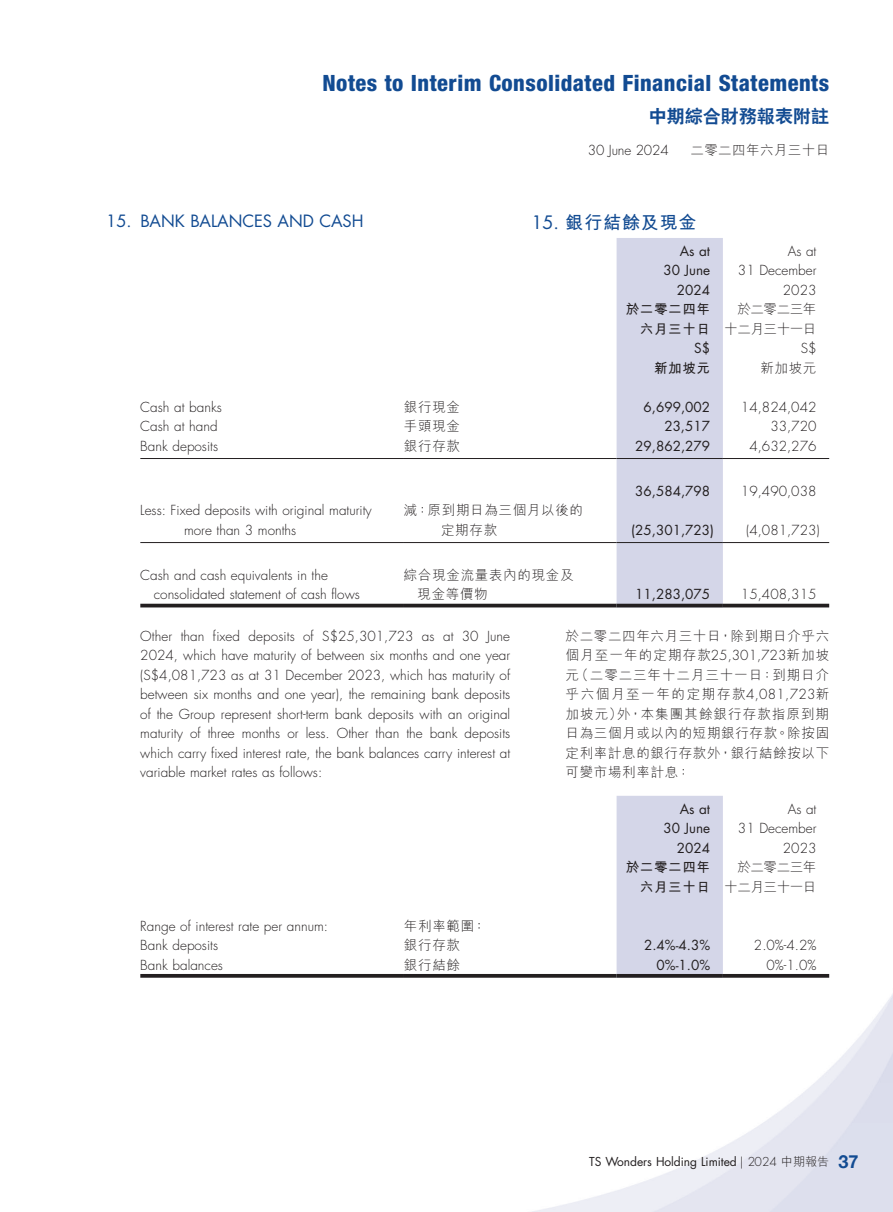
<style>
.page{position:relative;width:893px;height:1212px;background:#fff}
.page>*{position:absolute;margin:0;border:0;box-sizing:border-box;transform-origin:0 0}
.t1{font:800 condensed 22.5px "Helvetica Neue LT Std";letter-spacing:.02em;color:#124b92}
.t2{font:800 18px "C Hei 2 HK";letter-spacing:.005em;color:#124b92}
.t3{font:700 18px "M Hei HK";letter-spacing:.045em;color:#124b92}
.t4{font:700 18px "Helvetica Neue";color:#124b92}
.t5{font:16.5px "Futura Std";letter-spacing:-.005em;color:#124b92}
.t6{font:300 13.5px/19.5px "Futura Std";color:#231f20;text-align:right}
.t7{font:300 13.5px/19.5px "M Hei HK";letter-spacing:.05em;color:#231f20}
.t8{font:13.5px/19.5px "Futura Std";color:#231f20;text-align:right}
.t9{font:700 13.5px/19.5px "M Hei HK";letter-spacing:.05em;color:#231f20;text-align:right}
.t10{font:300 13.5px/19.5px "M Hei HK";letter-spacing:-.03em;color:#231f20;text-align:right}
.t11{font:300 13.5px "M Hei HK";letter-spacing:.03em;color:#231f20}
.t12{font:12px "Futura Std";letter-spacing:-.005em;color:#231f20}
.s1{font-family:"Futura Std";font-weight:400}
.s2{font-family:"Futura Std"}
.s3{font-weight:300}
.s4{font-family:"M Hei HK";font-weight:300}
</style>
<div class="page">
<div style="left:617px;top:238px;width:106px;height:366px;background:#d4d6e8"></div>
<hr style="left:140px;top:458px;width:264px;height:1px;background:#231f20">
<hr style="left:404px;top:458px;width:213px;height:1px;background:#231f20">
<hr style="left:617px;top:458px;width:106px;height:1px;background:#231f20">
<hr style="left:723px;top:458px;width:106px;height:1px;background:#231f20">
<hr style="left:140px;top:542px;width:264px;height:1px;background:#231f20">
<hr style="left:404px;top:542px;width:213px;height:1px;background:#231f20">
<hr style="left:617px;top:542px;width:106px;height:1px;background:#231f20">
<hr style="left:723px;top:542px;width:106px;height:1px;background:#231f20">
<hr style="left:140px;top:604px;width:264px;height:3px;background:#231f20">
<hr style="left:404px;top:604px;width:213px;height:3px;background:#231f20">
<hr style="left:617px;top:604px;width:106px;height:3px;background:#231f20">
<hr style="left:723px;top:604px;width:106px;height:3px;background:#231f20">
<div style="left:617px;top:796px;width:106px;height:178px;background:#d4d6e8"></div>
<svg style="left:140px;top:974px;width:264px;height:4px"></svg>
<svg style="left:404px;top:974px;width:213px;height:4px"></svg>
<svg style="left:617px;top:974px;width:106px;height:4px"></svg>
<svg style="left:723px;top:974px;width:106px;height:4px"></svg>
<h1 class="t1" style="left:322px;top:69px;width:508px">Notes to Interim Consolidated Financial Statements</h1>
<h2 class="t2" style="left:649px;top:107px;width:182px">中期綜合財務報表附註</h2>
<p class="t6" style="left:588px;top:140px;width:82px">30 June 2024</p>
<p class="t11" style="left:690px;top:143px;width:140px">二零二四年六月三十日</p>
<p class="t5" style="left:106px;top:211px;width:259px">15. BANK BALANCES AND CASH</p>
<h2 class="t3" style="left:531px;top:209px;width:166px"><span class="s1">15.</span> 銀行結餘及現金</h2>
<p class="t8" style="left:664px;top:241px;width:48px">As at<br>30 June<br>2024</p>
<p class="t6" style="left:738px;top:241px;width:80px">As at<br>31 December<br>2023</p>
<p class="t9" style="left:626px;top:298px;width:86px">於二零二四年六月三十日</p>
<p class="t10" style="left:724px;top:299px;width:94px">於二零二三年十二月三十一日</p>
<p class="t8" style="left:694px;top:339px;width:17px">S$</p>
<p class="t6" style="left:801px;top:339px;width:17px">S$</p>
<p class="t9" style="left:654px;top:357px;width:58px">新加坡元</p>
<p class="t7" style="left:760px;top:358px;width:58px">新加坡元</p>
<p class="t6" style="left:140px;top:397px;width:83px">Cash at banks</p>
<p class="t7" style="left:404px;top:397px;width:58px">銀行現金</p>
<p class="t8" style="left:643px;top:397px;width:68px">6,699,002</p>
<p class="t6" style="left:741px;top:397px;width:77px">14,824,042</p>
<p class="t6" style="left:140px;top:417px;width:79px">Cash at hand</p>
<p class="t7" style="left:404px;top:416px;width:58px">手頭現金</p>
<p class="t8" style="left:664px;top:417px;width:47px">23,517</p>
<p class="t6" style="left:770px;top:417px;width:48px">33,720</p>
<p class="t6" style="left:140px;top:436px;width:79px">Bank deposits</p>
<p class="t7" style="left:404px;top:436px;width:58px">銀行存款</p>
<p class="t8" style="left:635px;top:436px;width:76px">29,862,279</p>
<p class="t6" style="left:749px;top:436px;width:69px">4,632,276</p>
<p class="t8" style="left:635px;top:481px;width:76px">36,584,798</p>
<p class="t6" style="left:741px;top:481px;width:77px">19,490,038</p>
<p class="t6" style="left:184px;top:501px;width:189px;text-align:left;text-indent:-44px">Less: Fixed deposits with original maturity more than 3 months</p>
<p class="t7" style="left:441px;top:500px;width:143px;text-indent:-37px">減：原到期日為三個月以後的定期存款</p>
<p class="t8" style="left:631px;top:520px;width:84px">(25,301,723)</p>
<p class="t6" style="left:746px;top:520px;width:75px">(4,081,723)</p>
<p class="t6" style="left:154px;top:566px;width:208px;text-align:left;text-indent:-14px">Cash and cash equivalents in the consolidated statement of cash flows</p>
<p class="t7" style="left:417px;top:565px;width:158px;text-indent:-14px">綜合現金流量表內的現金及現金等價物</p>
<p class="t8" style="left:635px;top:585px;width:76px">11,283,075</p>
<p class="t6" style="left:741px;top:585px;width:77px">15,408,315</p>
<p class="t6" style="left:140px;top:626px;width:371px;text-align:justify">Other than fixed deposits of S$25,301,723 as at 30 June 2024, which have maturity of between six months and one year (S$4,081,723 as at 31 December 2023, which has maturity of between six months and one year), the remaining bank deposits of the Group represent short-term bank deposits with an original maturity of three months or less. Other than the bank deposits which carry fixed interest rate, the bank balances carry interest at variable market rates as follows:</p>
<p class="t7" style="left:566px;top:626px;width:265px;text-align:justify">於二零二四年六月三十日，除到期日介乎六個月至一年的定期存款<span class="s2">25,301,723</span>新加坡元（二零二三年十二月三十一日：到期日介乎六個月至一年的定期存款<span class="s2">4,081,723</span>新加坡元）外，本集團其餘銀行存款指原到期日為三個月或以內的短期銀行存款。除按固定利率計息的銀行存款外，銀行結餘按以下可變市場利率計息：</p>
<p class="t8" style="left:664px;top:799px;width:48px">As at<br>30 June<br>2024</p>
<p class="t6" style="left:738px;top:799px;width:80px">As at<br>31 December<br>2023</p>
<p class="t9" style="left:626px;top:856px;width:86px">於二零二四年六月三十日</p>
<p class="t10" style="left:724px;top:857px;width:94px">於二零二三年十二月三十一日</p>
<p class="t6" style="left:140px;top:916px;width:189px">Range of interest rate per annum:</p>
<p class="t7" style="left:404px;top:916px;width:84px">年利率範圍：</p>
<p class="t6" style="left:140px;top:936px;width:79px">Bank deposits</p>
<p class="t7" style="left:404px;top:935px;width:58px">銀行存款</p>
<p class="t8" style="left:644px;top:935px;width:68px">2.4%-4.3%</p>
<p class="t6" style="left:754px;top:936px;width:64px">2.0%-4.2%</p>
<p class="t6" style="left:140px;top:955px;width:84px">Bank balances</p>
<p class="t7" style="left:404px;top:955px;width:58px">銀行結餘</p>
<p class="t8" style="left:657px;top:955px;width:55px">0%-1.0%</p>
<p class="t6" style="left:766px;top:955px;width:51px">0%-1.0%</p>
<p class="t12" style="left:589px;top:1154px;width:241px">TS Wonders Holding Limited <span class="s3">| 2024</span> <span class="s4">中期報告</span></p>
<h2 class="t4" style="left:838px;top:1148px;width:22px">37</h2>
</div>
